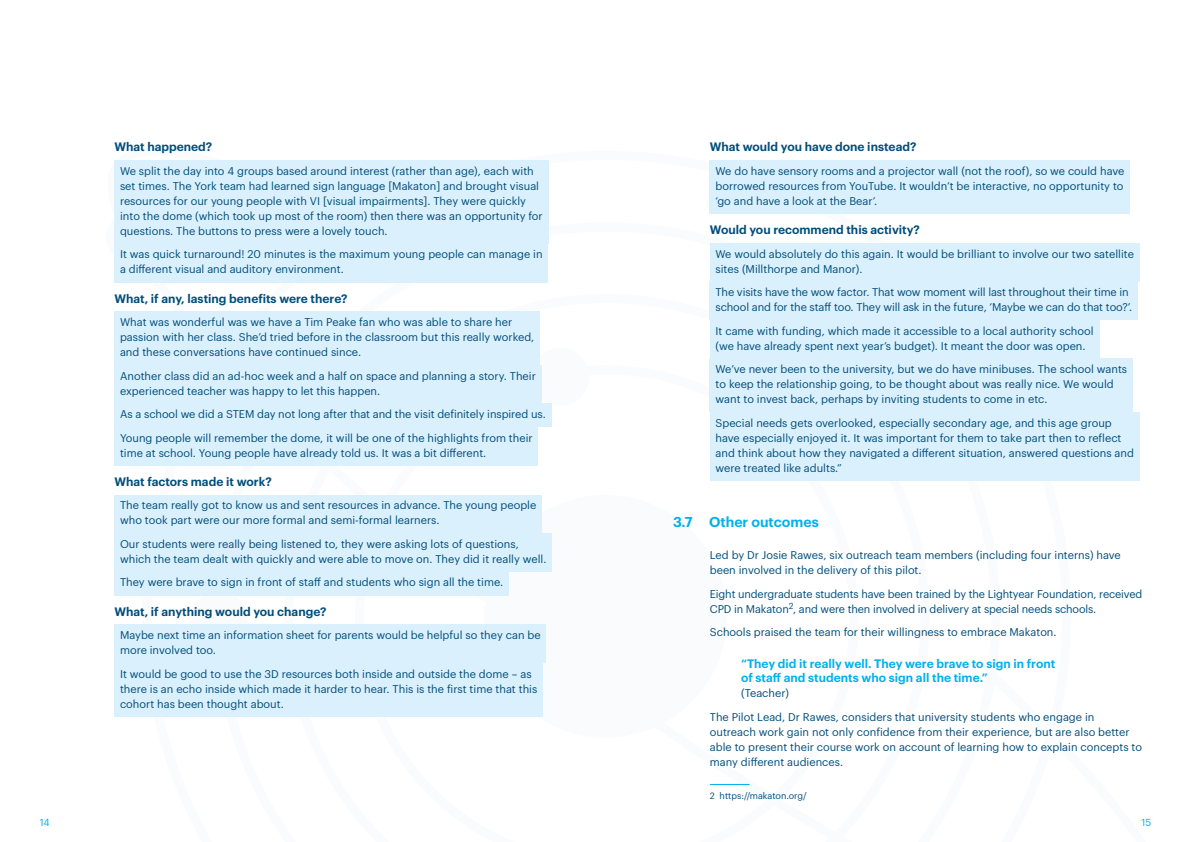
<style>
.page{position:relative;width:1191px;height:842px;background:#fff}
.page>*{position:absolute;margin:0;border:0;box-sizing:border-box;transform-origin:0 0}
.sub_number_title{font:600 14px "Graphik";color:#00b1eb}
.sub_sub_title{font:600 12px "Graphik";color:#004d7a}
.Quotes{font:600 12px/14.4px "Graphik";color:#00b1eb}
.Responses{font:11px/15px "Graphik";color:#004d7a}
.Text{font:11px/15px "Graphik";color:#004d7a}
.Quotes-2{font:11px "Graphik";color:#004d7a}
.Text-2{font:10px "Graphik";color:#00b1eb}
.footnote{font:9px "Graphik";color:#004d7a}
</style>
<div class="page">
<div style="left:710px;top:160px;width:420px;height:54px;background:#dbf0fd"></div>
<div style="left:710px;top:243px;width:429px;height:39px;background:#dbf0fd"></div>
<div style="left:710px;top:282px;width:428px;height:38px;background:#dbf0fd"></div>
<div style="left:710px;top:320px;width:389px;height:39px;background:#dbf0fd"></div>
<div style="left:710px;top:359px;width:422px;height:53px;background:#dbf0fd"></div>
<div style="left:710px;top:412px;width:429px;height:69px;background:#dbf0fd"></div>
<hr style="left:710px;top:784px;width:39px;height:1px;background:#00b1eb">
<div style="left:114px;top:160px;width:434px;height:84px;background:#dbf0fd"></div>
<div style="left:114px;top:244px;width:434px;height:38px;background:#dbf0fd"></div>
<div style="left:114px;top:312px;width:426px;height:53px;background:#dbf0fd"></div>
<div style="left:114px;top:365px;width:427px;height:39px;background:#dbf0fd"></div>
<div style="left:114px;top:404px;width:437px;height:23px;background:#dbf0fd"></div>
<div style="left:114px;top:427px;width:424px;height:39px;background:#dbf0fd"></div>
<div style="left:114px;top:495px;width:428px;height:38px;background:#dbf0fd"></div>
<div style="left:114px;top:533px;width:438px;height:39px;background:#dbf0fd"></div>
<div style="left:114px;top:572px;width:395px;height:23px;background:#dbf0fd"></div>
<div style="left:114px;top:624px;width:432px;height:39px;background:#dbf0fd"></div>
<div style="left:114px;top:663px;width:429px;height:53px;background:#dbf0fd"></div>
<p class="sub_sub_title" style="left:114px;top:138px;width:99px">What happened?</p>
<p class="Responses" style="left:120px;top:163px;width:424px">We split the day into 4 groups based around interest (rather than age), each with set times. The York team had learned sign language [Makaton] and brought visual resources for our young people with VI [visual impairments]. They were quickly into the dome (which took up most of the room) then there was an opportunity for questions. The buttons to press were a lovely touch.</p>
<p class="Responses" style="left:120px;top:246px;width:424px">It was quick turnaround! 20 minutes is the maximum young people can manage in a different visual and auditory environment.</p>
<p class="sub_sub_title" style="left:114px;top:289px;width:235px">What, if any, lasting benefits were there?</p>
<p class="Responses" style="left:120px;top:314px;width:416px">What was wonderful was we have a Tim Peake fan who was able to share her passion with her class. She’d tried before in the classroom but this really worked, and these conversations have continued since.</p>
<p class="Responses" style="left:120px;top:367px;width:417px">Another class did an ad-hoc week and a half on space and planning a story. Their experienced teacher was happy to let this happen.</p>
<p class="Responses" style="left:120px;top:406px;width:427px">As a school we did a STEM day not long after that and the visit definitely inspired us.</p>
<p class="Responses" style="left:120px;top:429px;width:414px">Young people will remember the dome, it will be one of the highlights from their time at school. Young people have already told us. It was a bit different.</p>
<p class="sub_sub_title" style="left:114px;top:472px;width:159px">What factors made it work?</p>
<p class="Responses" style="left:120px;top:497px;width:418px">The team really got to know us and sent resources in advance. The young people who took part were our more formal and semi-formal learners.</p>
<p class="Responses" style="left:120px;top:535px;width:428px">Our students were really being listened to, they were asking lots of questions, which the team dealt with quickly and were able to move on. They did it really well.</p>
<p class="Responses" style="left:120px;top:574px;width:385px">They were brave to sign in front of staff and students who sign all the time.</p>
<p class="sub_sub_title" style="left:114px;top:602px;width:214px">What, if anything would you change?</p>
<p class="Responses" style="left:120px;top:627px;width:422px">Maybe next time an information sheet for parents would be helpful so they can be more involved too.</p>
<p class="Responses" style="left:120px;top:665px;width:419px">It would be good to use the 3D resources both inside and outside the dome – as there is an echo inside which made it harder to hear. This is the first time that this cohort has been thought about.</p>
<p class="sub_sub_title" style="left:710px;top:138px;width:208px">What would you have done instead?</p>
<p class="Responses" style="left:715px;top:163px;width:410px;text-align:justify">We do have sensory rooms and a projector wall (not the roof), so we could have borrowed resources from YouTube. It wouldn’t be interactive, no opportunity to ‘go and have a look at the Bear’.</p>
<p class="sub_sub_title" style="left:710px;top:221px;width:212px">Would you recommend this activity?</p>
<p class="Responses" style="left:715px;top:245px;width:420px">We would absolutely do this again. It would be brilliant to involve our two satellite sites (Millthorpe and Manor).</p>
<p class="Responses" style="left:715px;top:284px;width:418px">The visits have the wow factor. That wow moment will last throughout their time in school and for the staff too. They will ask in the future, ‘Maybe we can do that too?’.</p>
<p class="Responses" style="left:715px;top:322px;width:379px">It came with funding, which made it accessible to a local authority school (we have already spent next year’s budget). It meant the door was open.</p>
<p class="Responses" style="left:715px;top:361px;width:413px">We’ve never been to the university, but we do have minibuses. The school wants to keep the relationship going, to be thought about was really nice. We would want to invest back, perhaps by inviting students to come in etc.</p>
<p class="Responses" style="left:715px;top:414px;width:420px">Special needs gets overlooked, especially secondary age, and this age group have especially enjoyed it. It was important for them to take part then to reflect and think about how they navigated a different situation, answered questions and were treated like adults.”</p>
<p class="sub_number_title" style="left:673px;top:511px;width:147px">3.7 Other outcomes</p>
<p class="Text" style="left:710px;top:547px;width:412px">Led by Dr Josie Rawes, six outreach team members (including four interns) have been involved in the delivery of this pilot.</p>
<p class="Text" style="left:710px;top:585px;width:434px">Eight undergraduate students have been trained by the Lightyear Foundation, received<br>CPD in Makaton<sup>2</sup>, and were then involved in delivery at special needs schools.</p>
<p class="Text" style="left:710px;top:624px;width:348px">Schools praised the team for their willingness to embrace Makaton.</p>
<p class="Quotes" style="left:741px;top:655px;width:316px">“They did it really well. They were brave to sign in front of staff and students who sign all the time.”</p>
<p class="Quotes-2" style="left:741px;top:685px;width:50px">(Teacher)</p>
<p class="Text" style="left:710px;top:708px;width:434px">The Pilot Lead, Dr Rawes, considers that university students who engage in outreach work gain not only confidence from their experience, but are also better able to present their course work on account of learning how to explain concepts to many different audiences.</p>
<p class="footnote" style="left:710px;top:789px;width:98px">2 https://makaton.org/</p>
<p class="Text-2" style="left:40px;top:815px;width:11px">14</p>
<p class="Text-2" style="left:1141px;top:815px;width:11px">15</p>
</div>
